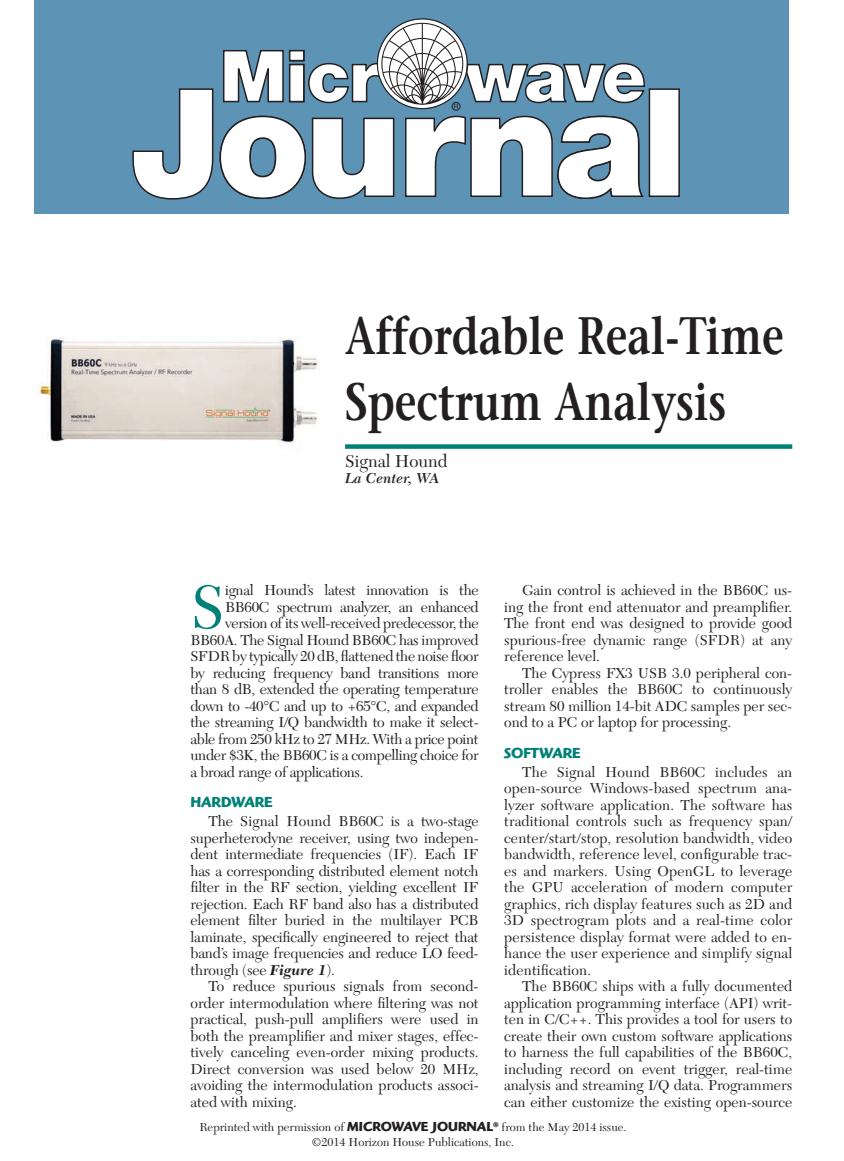
<style>
.page{position:relative;width:844px;height:1161px;background:#fff}
.page>*{position:absolute;margin:0;border:0;box-sizing:border-box;transform-origin:0 0}
.t1{font:64.2px "New Caledonia";color:#008177}
.t2{font:600 52.5px/66px "Stone Serif";color:#231f20;scale:.8 1}
.t3{font:18px "New Caledonia";color:#231f20}
.t4{font:15px/16.5px "New Caledonia";letter-spacing:-.02em;color:#231f20;text-align:justify}
.t5{font:700 15px "Highlander";color:#008177}
.t6{font:italic 600 15px "New Caledonia";color:#231f20}
.t7{font:12px/14.4px "New Caledonia";color:#231f20;text-align:center}
.s1{font-weight:700;font-style:italic}
.s2{font-family:"Highlander";font-weight:700;font-size:13.5px}
</style>
<div class="page">
<div style="left:345px;top:444px;width:447px;height:5px;background:#008177"></div>
<img style="left:39px;top:337px;width:279px;height:108px">
<div style="left:35px;top:0;width:754px;height:213px;background:#5d93b5"></div>
<div style="left:649px;top:89px;width:30px;height:107px;background:#fff"></div>
<div style="left:648px;top:88px;width:32px;height:109px;border:2px solid #231f20"></div>
<svg style="left:132px;top:23px;width:513px;height:177px"></svg>
<h2 class="t2" style="left:345px;top:303px;width:550px">Affordable Real-Time<br>Spectrum Analysis</h2>
<p class="t3" style="left:345px;top:450px;width:104px">Signal Hound</p>
<p class="t6" style="left:345px;top:470px;width:96px">La Center, WA</p>
<h1 class="t1" style="left:190px;top:570px;width:36px">S</h1>
<p class="t4" style="left:225px;top:582px;width:255px">ignal Hound’s latest innovation is the</p>
<p class="t4" style="left:225px;top:599px;width:255px">BB60C spectrum analyzer, an enhanced</p>
<p class="t4" style="left:225px;top:615px;width:255px">version of its well-received predecessor, the</p>
<p class="t4" style="left:191px;top:632px;width:289px">BB60A. The Signal Hound BB60C has improved</p>
<p class="t4" style="left:191px;top:648px;width:290px">SFDR by typically 20 dB, flattened the noise floor</p>
<p class="t4" style="left:191px;top:665px;width:289px">by reducing frequency band transitions more</p>
<p class="t4" style="left:191px;top:681px;width:289px">than 8 dB, extended the operating temperature</p>
<p class="t4" style="left:191px;top:698px;width:289px">down to -40°C and up to +65°C, and expanded</p>
<p class="t4" style="left:191px;top:714px;width:290px">the streaming I/Q bandwidth to make it select-</p>
<p class="t4" style="left:191px;top:731px;width:289px">able from 250 kHz to 27 MHz. With a price point</p>
<p class="t4" style="left:191px;top:747px;width:290px">under $3K, the BB60C is a compelling choice for</p>
<p class="t4" style="left:191px;top:764px;width:175px">a broad range of applications.</p>
<p class="t5" style="left:191px;top:793px;width:84px">HARDWARE</p>
<p class="t4" style="left:191px;top:813px;width:290px;text-indent:18px">The Signal Hound BB60C is a two-stage superheterodyne receiver, using two indepen&shy;dent intermediate frequencies (IF). Each IF has a corresponding distributed element notch filter in the RF section, yielding excellent IF rejection. Each RF band also has a distributed element filter buried in the multilayer PCB laminate, specifically engineered to reject that band’s image frequencies and reduce LO feed&shy;through (see <span class="s1">Figure 1</span>).</p>
<p class="t4" style="left:191px;top:978px;width:290px;text-indent:18px">To reduce spurious signals from second&shy;order intermodulation where filtering was not practical, push-pull amplifiers were used in both the preamplifier and mixer stages, effec&shy;tively canceling even-order mixing products.<br>Direct conversion was used below 20 MHz, avoiding the intermodulation products associ&shy;ated with mixing.</p>
<p class="t4" style="left:504px;top:582px;width:290px;text-indent:18px">Gain control is achieved in the BB60C us&shy;ing the front end attenuator and preamplifier.<br>The front end was designed to provide good spurious-free dynamic range (SFDR) at any reference level.</p>
<p class="t4" style="left:504px;top:665px;width:290px;text-indent:18px">The Cypress FX3 USB 3.0 peripheral con&shy;troller enables the BB60C to continuously stream 80 million 14-bit ADC samples per sec&shy;ond to a PC or laptop for processing.</p>
<p class="t5" style="left:504px;top:744px;width:78px">SOFTWARE</p>
<p class="t4" style="left:504px;top:764px;width:290px;text-indent:18px">The Signal Hound BB60C includes an open-source Windows-based spectrum ana&shy;lyzer software application. The software has traditional controls such as frequency span/ center/start/stop, resolution bandwidth, video bandwidth, reference level, configurable trac&shy;es and markers. Using OpenGL to leverage the GPU acceleration of modern computer graphics, rich display features such as 2D and 3D spectrogram plots and a real-time color persistence display format were added to en&shy;hance the user experience and simplify signal identification.</p>
<p class="t4" style="left:504px;top:978px;width:290px;text-indent:18px">The BB60C ships with a fully documented application programming interface (API) writ&shy;ten in C/C++. This provides a tool for users to create their own custom software applications to harness the full capabilities of the BB60C, including record on event trigger, real-time analysis and streaming I/Q data. Programmers can either customize the existing open-source</p>
<p class="t7" style="left:199px;top:1120px;width:429px">Reprinted with permission of <span class="s2">MICROWAVE JOURNAL</span><sup>®</sup> from the May 2014 issue. ©2014 Horizon House Publications, Inc.</p>
</div>
